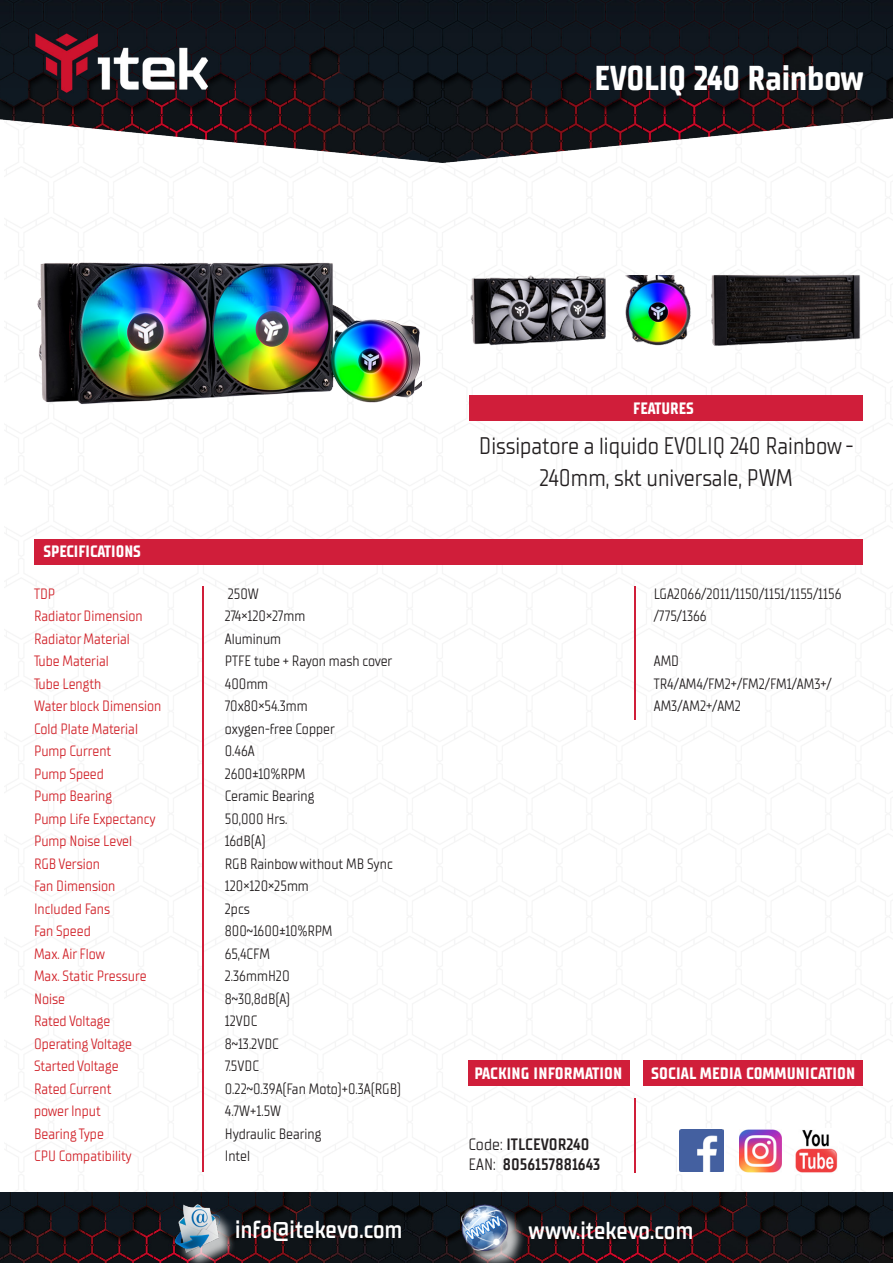
<style>
.page{position:relative;width:893px;height:1263px;background:#fff}
.page>*{position:absolute;margin:0;border:0;box-sizing:border-box;transform-origin:0 0}
.t1{font:700 34.5px "TT Supermolot Neue Condensed";color:#fff}
.t2{font:24.9px "TT Supermolot Neue Condensed Dm";letter-spacing:.01em;color:#fff;scale:.96 1}
.t3{font:24px/31.5px "TT Supermolot Neue Condensed";color:#231f20;text-align:center}
.t4{font:700 16.5px "TT Supermolot Neue Condensed";letter-spacing:.01em;color:#fff}
.t5{font:16.5px/19.8px "TT Supermolot Neue Condensed Dm";letter-spacing:.01em;color:#231f20}
.t6{font:15px/22.5px "TT Supermolot Neue Condensed";color:#231f20}
.t7{font:15px "TT Supermolot Neue Condensed";color:#d1232a}
.s1{font-family:"TT Supermolot Neue Condensed"}
</style>
<div class="page">
<img style="left:0;top:0;width:893px;height:164px">
<img style="left:0;top:1193px;width:893px;height:70px">
<div style="left:464px;top:1207px;width:62px;height:56px;background:#fff;opacity:.75"></div>
<img style="left:456px;top:1201px;width:55px;height:54px">
<div style="left:178px;top:1208px;width:60px;height:55px;background:#fff;opacity:.75"></div>
<img style="left:170px;top:1201px;width:55px;height:51px">
<img style="left:37px;top:262px;width:385px;height:143px">
<img style="left:470px;top:275px;width:136px;height:71px">
<img style="left:625px;top:276px;width:66px;height:70px">
<img style="left:710px;top:274px;width:151px;height:72px">
<hr style="left:202px;top:586px;width:2px;height:586px;background:#d01e39">
<hr style="left:634px;top:586px;width:2px;height:134px;background:#d01e39">
<svg style="left:679px;top:1129px;width:45px;height:43px"></svg>
<img style="left:679px;top:1130px;width:44px;height:41px">
<img style="left:739px;top:1130px;width:42px;height:42px">
<div style="left:468px;top:1060px;width:162px;height:25px;background:#d01e3a"></div>
<div style="left:643px;top:1060px;width:220px;height:25px;background:#d01e3a"></div>
<div style="left:469px;top:395px;width:393px;height:25px;background:#d01e3a"></div>
<div style="left:34px;top:540px;width:828px;height:25px;background:#d01e3a"></div>
<img style="left:795px;top:1130px;width:43px;height:43px">
<hr style="left:634px;top:1098px;width:1px;height:74px;background:#d01e39">
<p class="t1" style="left:594px;top:58px;width:271px">EVOLIQ 240 Rainbow</p>
<p class="t4" style="left:43px;top:542px;width:99px">SPECIFICATIONS</p>
<p class="t7" style="left:34px;top:585px;width:23px">TDP</p>
<p class="t7" style="left:34px;top:607px;width:110px">Radiator Dimension</p>
<p class="t7" style="left:34px;top:630px;width:97px">Radiator Material</p>
<p class="t7" style="left:34px;top:652px;width:76px">Tube Material</p>
<p class="t7" style="left:34px;top:675px;width:69px">Tube Length</p>
<p class="t7" style="left:34px;top:697px;width:129px">Water block Dimension</p>
<p class="t7" style="left:34px;top:720px;width:105px">Cold Plate Material</p>
<p class="t7" style="left:34px;top:742px;width:79px">Pump Current</p>
<p class="t7" style="left:34px;top:765px;width:71px">Pump Speed</p>
<p class="t7" style="left:34px;top:787px;width:80px">Pump Bearing</p>
<p class="t7" style="left:34px;top:810px;width:123px">Pump Life Expectancy</p>
<p class="t7" style="left:34px;top:832px;width:100px">Pump Noise Level</p>
<p class="t7" style="left:34px;top:855px;width:67px">RGB Version</p>
<p class="t7" style="left:34px;top:877px;width:83px">Fan Dimension</p>
<p class="t7" style="left:34px;top:900px;width:78px">Included Fans</p>
<p class="t7" style="left:34px;top:922px;width:58px">Fan Speed</p>
<p class="t7" style="left:34px;top:945px;width:73px">Max. Air Flow</p>
<p class="t7" style="left:34px;top:967px;width:114px">Max. Static Pressure</p>
<p class="t7" style="left:34px;top:990px;width:32px">Noise</p>
<p class="t7" style="left:34px;top:1012px;width:78px">Rated Voltage</p>
<p class="t7" style="left:34px;top:1035px;width:100px">Operating Voltage</p>
<p class="t7" style="left:34px;top:1057px;width:86px">Started Voltage</p>
<p class="t7" style="left:34px;top:1080px;width:79px">Rated Current</p>
<p class="t7" style="left:34px;top:1102px;width:68px">power Input</p>
<p class="t7" style="left:34px;top:1125px;width:71px">Bearing Type</p>
<p class="t7" style="left:34px;top:1147px;width:99px">CPU Compatibility</p>
<p class="t4" style="left:633px;top:398px;width:62px">FEATURES</p>
<p class="t6" style="left:228px;top:583px;width:33px">250W</p>
<p class="t6" style="left:225px;top:605px;width:82px">274×120×27mm</p>
<p class="t6" style="left:225px;top:628px;width:58px">Aluminum</p>
<p class="t6" style="left:225px;top:650px;width:169px">PTFE tube + Rayon mash cover</p>
<p class="t6" style="left:225px;top:673px;width:45px">400mm</p>
<p class="t6" style="left:225px;top:695px;width:85px">70x80×54.3mm</p>
<p class="t6" style="left:225px;top:718px;width:111px">oxygen-free Copper</p>
<p class="t6" style="left:225px;top:740px;width:31px">0.46A</p>
<p class="t6" style="left:225px;top:763px;width:82px">2600±10%RPM</p>
<p class="t6" style="left:225px;top:785px;width:91px">Ceramic Bearing</p>
<p class="t6" style="left:225px;top:808px;width:64px">50,000 Hrs.</p>
<p class="t6" style="left:225px;top:830px;width:42px">16dB(A)</p>
<p class="t6" style="left:225px;top:853px;width:169px">RGB Rainbow without MB Sync</p>
<p class="t6" style="left:225px;top:875px;width:86px">120×120×25mm</p>
<p class="t6" style="left:225px;top:898px;width:26px">2pcs</p>
<p class="t6" style="left:225px;top:920px;width:109px">800~1600±10%RPM</p>
<p class="t6" style="left:225px;top:943px;width:47px">65,4CFM</p>
<p class="t6" style="left:225px;top:965px;width:67px">2.36mmH2O</p>
<p class="t6" style="left:225px;top:988px;width:67px">8~30,8dB(A)</p>
<p class="t6" style="left:225px;top:1010px;width:34px">12VDC</p>
<p class="t6" style="left:225px;top:1033px;width:56px">8~13.2VDC</p>
<p class="t6" style="left:225px;top:1055px;width:36px">7.5VDC</p>
<p class="t6" style="left:225px;top:1078px;width:178px">0.22~0.39A(Fan Moto)+0.3A(RGB)</p>
<p class="t6" style="left:225px;top:1100px;width:58px">4.7W+1.5W</p>
<p class="t6" style="left:225px;top:1123px;width:98px">Hydraulic Bearing</p>
<p class="t6" style="left:225px;top:1145px;width:27px">Intel</p>
<p class="t3" style="left:479px;top:431px;width:376px">Dissipatore a liquido EVOLIQ 240 Rainbow -<br>240mm, skt universale, PWM</p>
<p class="t6" style="left:654px;top:583px;width:189px">LGA2066/2011/1150/1151/1155/1156 /775/1366</p>
<p class="t6" style="left:654px;top:650px;width:179px">AMD<br>TR4/AM4/FM2+/FM2/FM1/AM3+/<br>AM3/AM2+/AM2</p>
<p class="t4" style="left:474px;top:1063px;width:150px">PACKING INFORMATION</p>
<p class="t5" style="left:468px;top:1135px;width:133px"><span class="s1">Code:</span> ITLCEVOR240<br><span class="s1">EAN:</span> 8056157881643</p>
<p class="t4" style="left:651px;top:1063px;width:206px">SOCIAL MEDIA COMMUNICATION</p>
<h2 class="t2" style="left:235px;top:1214px;width:176px">info@itekevo.com</h2>
<h2 class="t2" style="left:529px;top:1215px;width:173px">www.itekevo.com</h2>
</div>
